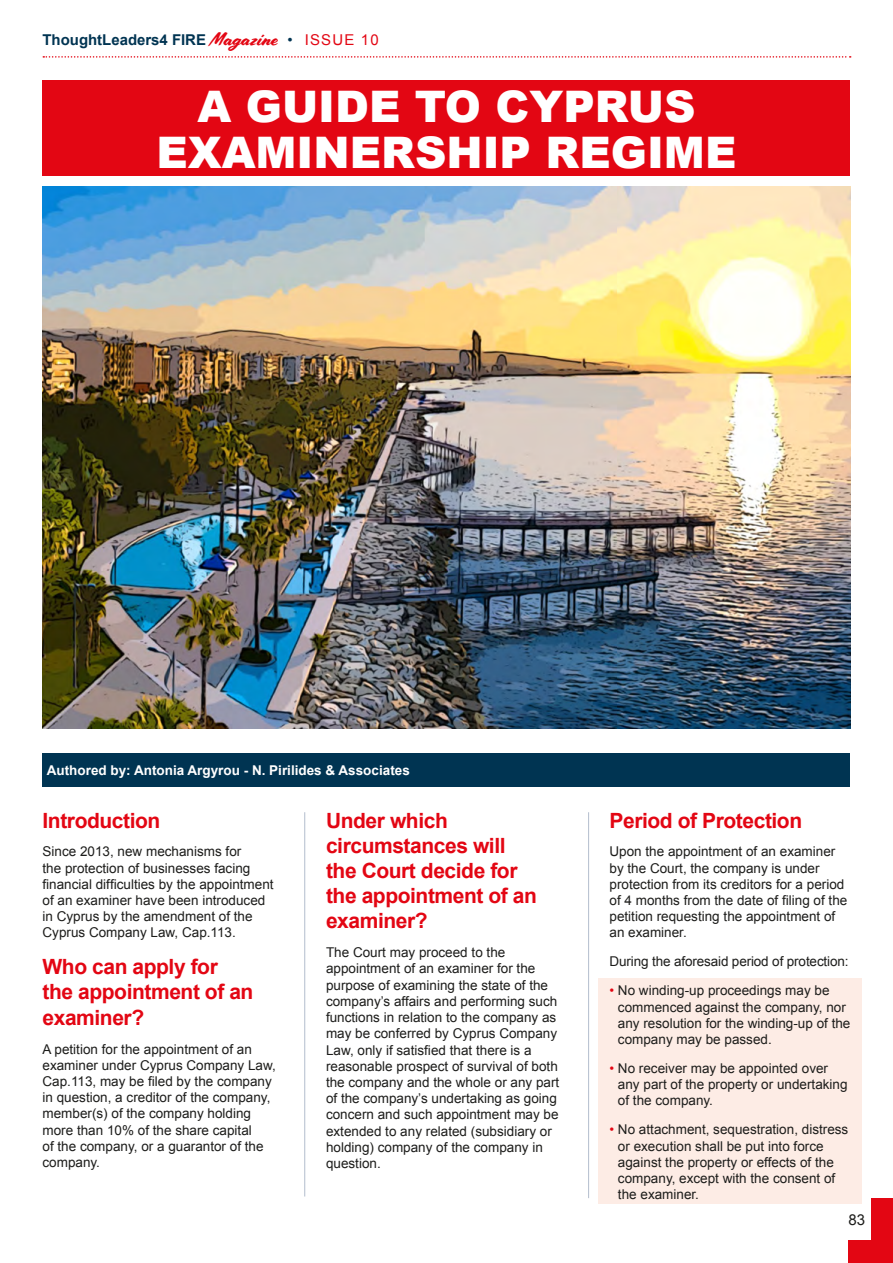
<style>
.page{position:relative;width:893px;height:1263px;background:#fff}
.page>*{position:absolute;margin:0;border:0;box-sizing:border-box;transform-origin:0 0}
.t1{font:900 43.5px/46.5px "Arial";color:#fff;text-align:center}
.t2{font:700 21px/25.2px "Arial";letter-spacing:-.02em;color:#e30613}
.t3{font:700 15px "Arial";color:#003452}
.t4{font:15px "Arial";color:#1d1d1b}
.t5{font:13.5px/16.2px "Arial";color:#1d1d1b}
.t6{font:700 13.5px "Arial";color:#fff}
.s1{font-family:"Cortado";font-weight:400;font-size:18.6px;color:#e30613}
.s2{font-weight:400}
.s3{font-weight:400;color:#e30613}
.s4{color:#e30613}
</style>
<div class="page">
<svg style="left:43px;top:56px;width:808px;height:2px"></svg>
<div style="left:872px;top:1198px;width:21px;height:65px;background:#e30613"></div>
<div style="left:848px;top:1241px;width:45px;height:22px;background:#e30613"></div>
<div style="left:598px;top:978px;width:264px;height:225px;background:#fdece5"></div>
<img style="left:43px;top:187px;width:807px;height:541px">
<div style="left:43px;top:754px;width:807px;height:33px;background:#003452"></div>
<hr style="left:304px;top:812px;width:1px;height:384px;background:#b3bdcd">
<hr style="left:588px;top:812px;width:1px;height:386px;background:#b3bdcd">
<div style="left:43px;top:81px;width:807px;height:95px;background:#e30613"></div>
<p class="t3" style="left:43px;top:29px;width:338px">ThoughtLeaders4 FIRE <span class="s1">Magazine</span> <span class="s2">•</span> <span class="s3">ISSUE 10</span></p>
<h1 class="t1" style="left:156px;top:81px;width:581px">A GUIDE TO CYPRUS<br>EXAMINERSHIP REGIME</h1>
<p class="t6" style="left:47px;top:761px;width:365px">Authored by: Antonia Argyrou - N. Pirilides &amp; Associates</p>
<h2 class="t2" style="left:43px;top:808px;width:119px">Introduction</h2>
<p class="t5" style="left:43px;top:844px;width:233px">Since 2013, new mechanisms for<br>the protection of businesses facing financial difficulties by the appointment of an examiner have been introduced in Cyprus by the amendment of the Cyprus Company Law, Cap.113.</p>
<h2 class="t2" style="left:43px;top:955px;width:212px">Who can apply for the appointment of an examiner?</h2>
<p class="t5" style="left:43px;top:1041px;width:235px">A petition for the appointment of an examiner under Cyprus Company Law,<br>Cap.113, may be filed by the company in question, a creditor of the company, member(s) of the company holding more than 10% of the share capital<br>of the company, or a guarantor of the company.</p>
<h2 class="t2" style="left:326px;top:808px;width:212px">Under which circumstances will the Court decide for the appointment of an examiner?</h2>
<p class="t5" style="left:326px;top:944px;width:235px">The Court may proceed to the appointment of an examiner for the purpose of examining the state of the company’s affairs and performing such functions in relation to the company as may be conferred by Cyprus Company Law, only if satisfied that there is a reasonable prospect of survival of both the company and the whole or any part of the company’s undertaking as going concern and such appointment may be extended to any related (subsidiary or holding) company of the company in question.</p>
<h2 class="t2" style="left:609px;top:808px;width:194px">Period of Protection</h2>
<p class="t5" style="left:609px;top:844px;width:239px">Upon the appointment of an examiner by the Court, the company is under protection from its creditors for a period of 4 months from the date of filing of the petition requesting the appointment of an examiner.</p>
<p class="t5" style="left:609px;top:954px;width:241px">During the aforesaid period of protection:</p>
<p class="t5" style="left:618px;top:983px;width:234px;text-indent:-8px"><span class="s4">•</span> No winding-up proceedings may be commenced against the company, nor any resolution for the winding-up of the company may be passed.</p>
<p class="t5" style="left:618px;top:1060px;width:231px;text-indent:-8px"><span class="s4">•</span> No receiver may be appointed over any part of the property or undertaking of the company.</p>
<p class="t5" style="left:618px;top:1122px;width:232px;text-indent:-8px"><span class="s4">•</span> No attachment, sequestration, distress or execution shall be put into force against the property or effects of the company, except with the consent of the examiner.</p>
<p class="t4" style="left:848px;top:1210px;width:18px">83</p>
</div>
